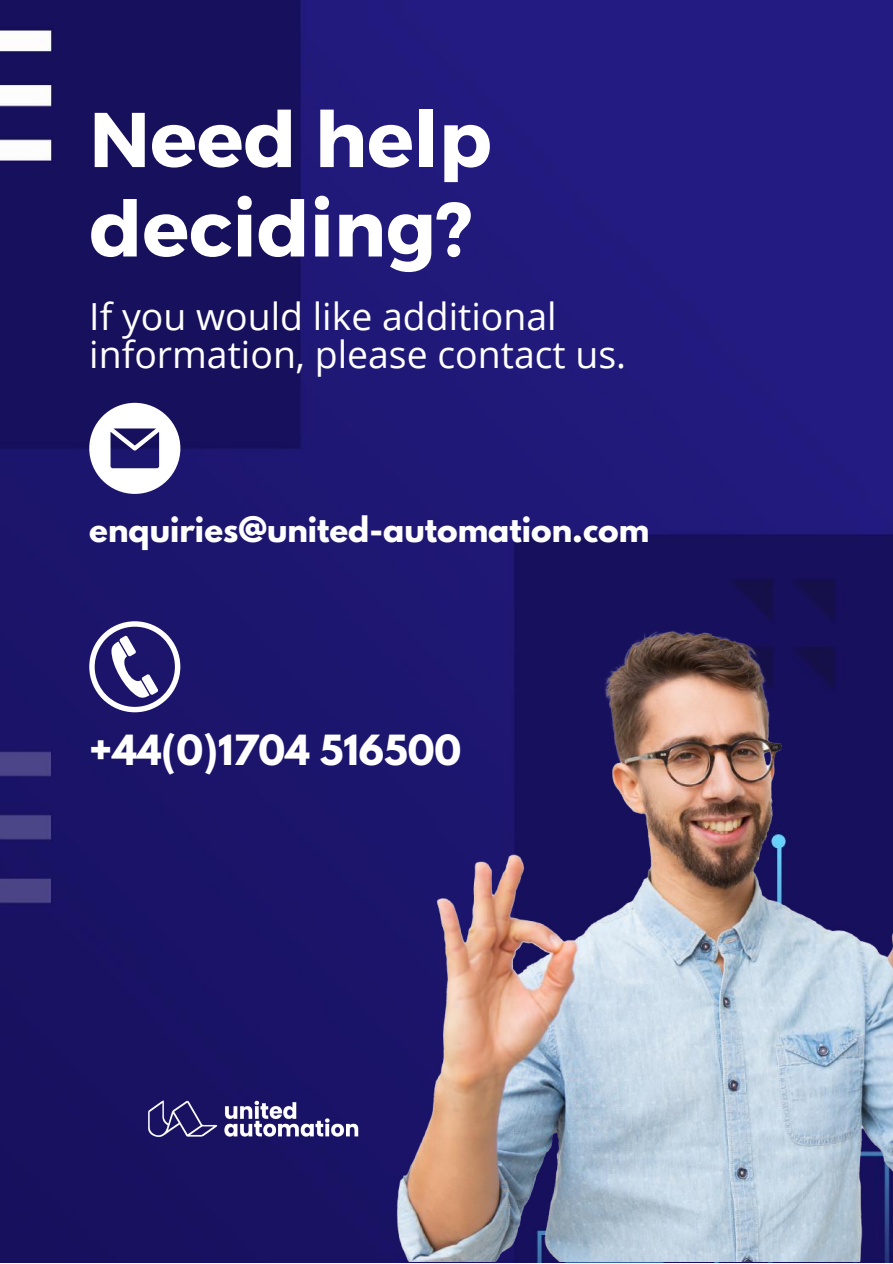
<style>
.page{position:relative;width:893px;height:1264px;background:#fff}
.page>*{position:absolute;margin:0;border:0;box-sizing:border-box;transform-origin:0 0}
.t1{font:700 77.4px/89.4px "Montserrat";color:#fff}
.t2{font:37.35px/38.1px "Open Sans";color:#fff}
.t3{font:700 36.75px "League Spartan";color:#fff}
.t4{font:700 31.05px "League Spartan";color:#fff}
</style>
<div class="page">
<img style="left:0;top:0;width:892px;height:1262px">
<img style="left:120px;top:1086px;width:253px;height:64px">
<svg style="left:89px;top:621px;width:91px;height:91px"></svg>
<svg style="left:89px;top:403px;width:91px;height:91px"></svg>
<img style="left:373px;top:598px;width:519px;height:663px">
<h1 class="t1" style="left:89px;top:91px;width:404px">Need help deciding?</h1>
<p class="t2" style="left:89px;top:296px;width:538px">If you would like additional information, please contact us.</p>
<p class="t4" style="left:89px;top:514px;width:561px">enquiries@united-automation.com</p>
<p class="t3" style="left:89px;top:732px;width:373px">+44(0)1704 516500</p>
</div>
